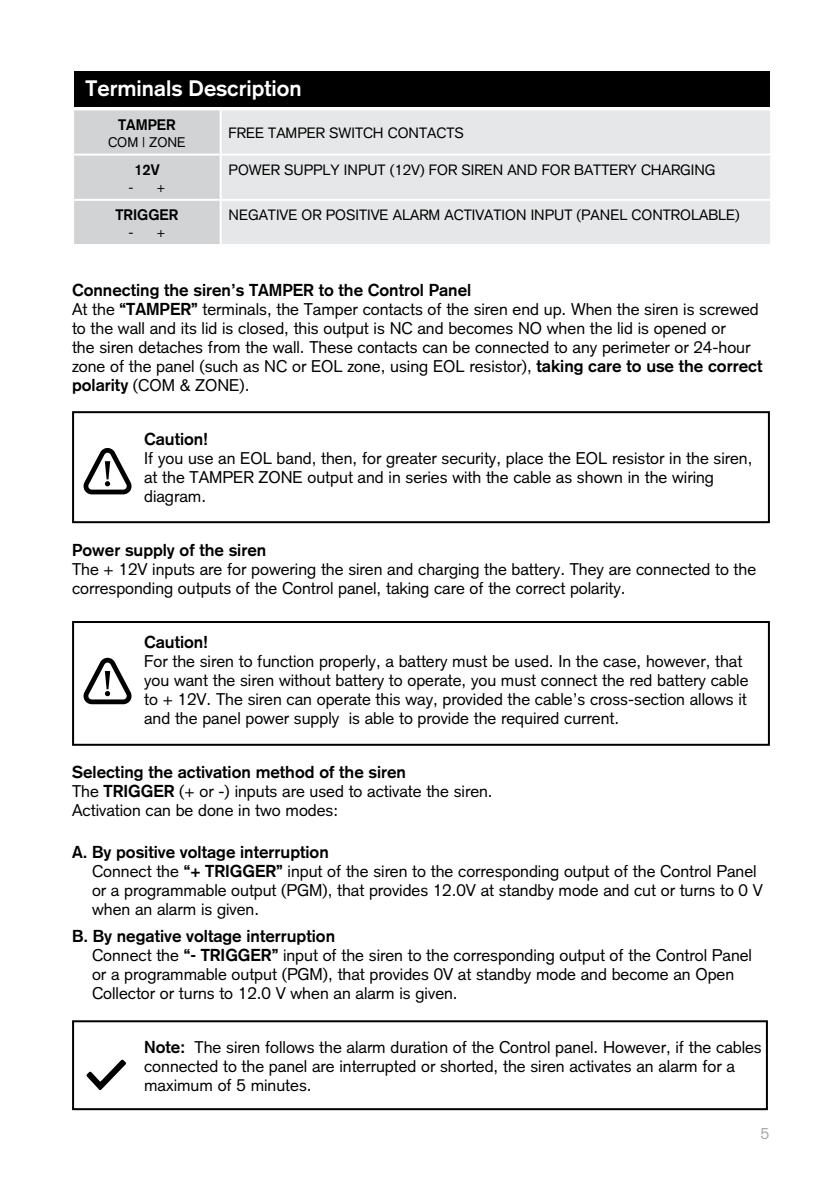
<style>
.page{position:relative;width:840px;height:1191px;background:#fff}
.page>*{position:absolute;margin:0;border:0;box-sizing:border-box;transform-origin:0 0}
.t1{font:700 22px "PF Akzidenz";color:#fff}
.t2{font:17px/19px "PF Akzidenz";color:#000}
.t3{font:700 17px "PF Akzidenz";color:#000}
.t4{font:16px "PF Akzidenz";color:#a7a9ac}
.t5{font:15px "PF Akzidenz";color:#000}
.t6{font:700 15px "PF Akzidenz";color:#000}
.t7{font:14px "PF Akzidenz";color:#000}
.s1{font-weight:700}
</style>
<div class="page">
<div style="left:74px;top:110px;width:145px;height:134px;background:#d1d3d4"></div>
<div style="left:222px;top:110px;width:547px;height:134px;background:#e6e7e8"></div>
<hr style="left:72px;top:154px;width:148px;height:2px;background:#fff">
<hr style="left:220px;top:154px;width:551px;height:2px;background:#fff">
<hr style="left:220px;top:199px;width:551px;height:2px;background:#fff">
<hr style="left:72px;top:199px;width:148px;height:2px;background:#fff">
<div style="left:74px;top:71px;width:695px;height:36px;background:#000"></div>
<div style="left:72px;top:411px;width:697px;height:112px;border:2px solid #000"></div>
<div style="left:72px;top:621px;width:697px;height:125px;border:2px solid #000"></div>
<svg style="left:83px;top:448px;width:49px;height:46px"></svg>
<svg style="left:83px;top:658px;width:49px;height:46px"></svg>
<div style="left:72px;top:1020px;width:695px;height:90px;border:2px solid #000"></div>
<svg style="left:86px;top:1059px;width:40px;height:31px"></svg>
<p class="t1" style="left:86px;top:75px;width:217px">Terminals Description</p>
<p class="t6" style="left:118px;top:116px;width:59px">TAMPER</p>
<p class="t7" style="left:108px;top:134px;width:79px">COM | ZONE</p>
<p class="t6" style="left:134px;top:161px;width:27px">12V</p>
<p class="t7" style="left:128px;top:179px;width:38px">- +</p>
<p class="t6" style="left:115px;top:206px;width:64px">TRIGGER</p>
<p class="t7" style="left:128px;top:224px;width:38px">- +</p>
<p class="t5" style="left:228px;top:124px;width:236px">FREE TAMPER SWITCH CONTACTS</p>
<p class="t5" style="left:228px;top:161px;width:488px">POWER SUPPLY INPUT (12V) FOR SIREN ΑΝD FOR BATTERY CHARGING</p>
<p class="t5" style="left:228px;top:206px;width:512px">NEGATIVE OR POSITIVE ALARM ACTIVATION INPUT (PANEL CONTROLABLE)</p>
<p class="t2" style="left:72px;top:280px;width:691px"><span class="s1">Connecting the siren’s TAMPER to the Control Panel<br></span>At the <span class="s1">“TAMPER”</span> terminals, the Tamper contacts of the siren end up. When the siren is screwed to the wall and its lid is closed, this output is NC and becomes NO when the lid is opened or<br>the siren detaches from the wall. These contacts can be connected to any perimeter or 24-hour zone of the panel (such as NC or EOL zone, using EOL resistor), <span class="s1">taking care to use the correct polarity</span> (COM &amp; ZONE).</p>
<p class="t3" style="left:144px;top:429px;width:65px">Caution!</p>
<p class="t2" style="left:144px;top:448px;width:609px">If you use an EOL band, then, for greater security, place the EOL resistor in the siren, at the TAMPER ZONE output and in series with the cable as shown in the wiring diagram.</p>
<p class="t3" style="left:72px;top:540px;width:196px">Power supply of the siren</p>
<p class="t2" style="left:72px;top:559px;width:685px">The + 12V inputs are for powering the siren and charging the battery. They are connected to the corresponding outputs of the Control panel, taking care of the correct polarity.</p>
<p class="t3" style="left:144px;top:632px;width:65px">Caution!</p>
<p class="t2" style="left:144px;top:651px;width:605px">For the siren to function properly, a battery must be used. In the case, however, that you want the siren without battery to operate, you must connect the red battery cable to + 12V. The siren can operate this way, provided the cable’s cross-section allows it and the panel power supply is able to provide the required current.</p>
<p class="t2" style="left:72px;top:763px;width:422px"><span class="s1">Selecting the activation method of the siren<br></span>The <span class="s1">TRIGGER</span> (+ or -) inputs are used to activate the siren.<br>Activation can be done in two modes:</p>
<p class="t2" style="left:92px;top:843px;width:671px;text-indent:-20px"><span class="s1">A. By positive voltage interruption<br></span>Connect the <span class="s1">“+ TRIGGER”</span> input of the siren to the corresponding output of the Control Panel or a programmable output (PGM), that provides 12.0V at standby mode and cut or turns to 0 V when an alarm is given.</p>
<p class="t2" style="left:92px;top:927px;width:661px;text-indent:-20px"><span class="s1">B. By negative voltage interruption<br></span>Connect the <span class="s1">“- TRIGGER”</span> input of the siren to the corresponding output of the Control Panel or a programmable output (PGM), that provides 0V at standby mode and become an Open Collector or turns to 12.0 V when an alarm is given.</p>
<p class="t2" style="left:144px;top:1038px;width:618px"><span class="s1">Note:</span> The siren follows the alarm duration of the Control panel. However, if the cables connected to the panel are interrupted or shorted, the siren activates an alarm for a maximum of 5 minutes.</p>
<p class="t4" style="left:760px;top:1124px;width:10px">5</p>
</div>
